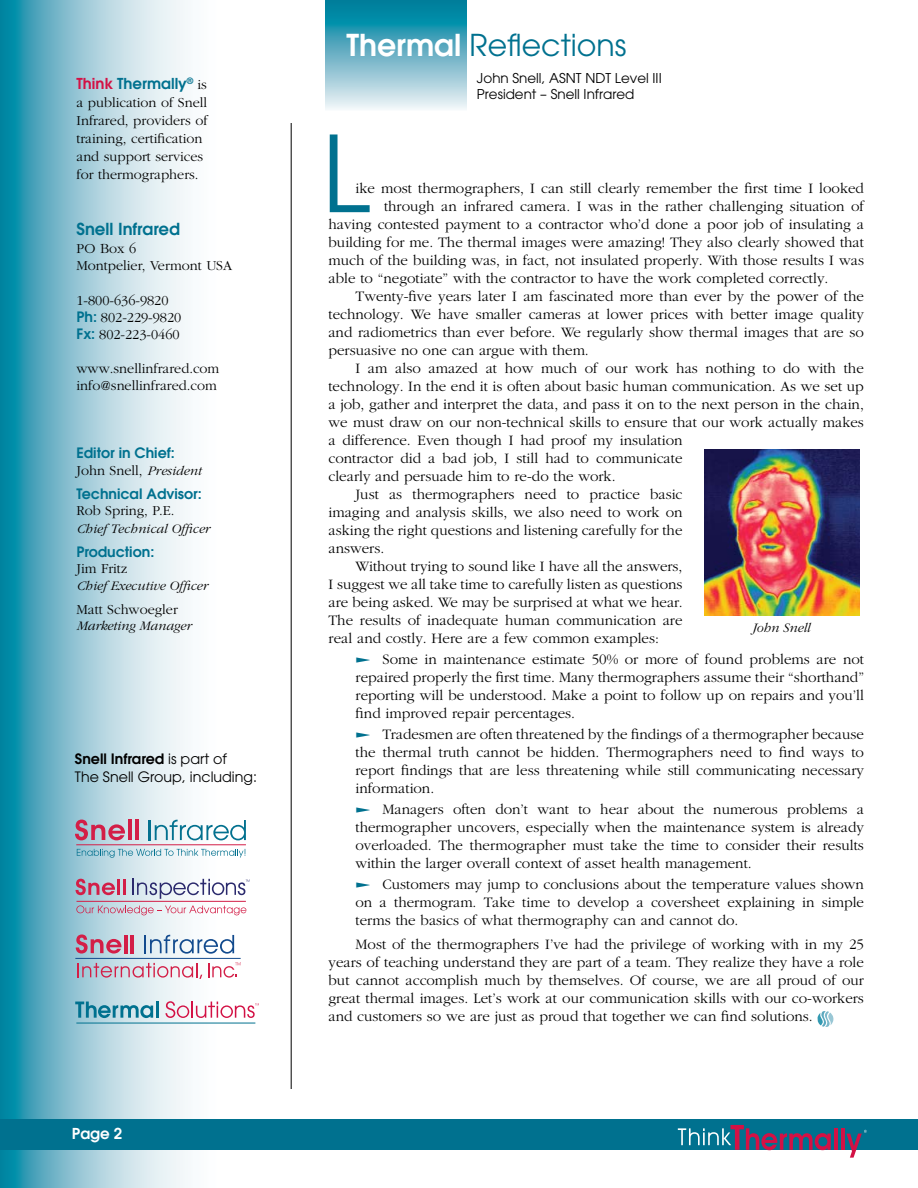
<style>
.page{position:relative;width:918px;height:1188px;background:#fff}
.page>*{position:absolute;margin:0;border:0;box-sizing:border-box;transform-origin:0 0}
.t1{font:105px "Avant Garde";color:#00718f}
.t2{font:30px "Avant Garde";color:#00718f}
.t3{font:600 16.5px "Avant Garde";color:#00718f}
.t4{font:300 15px/18px "Garamond";color:#000;text-align:justify}
.t5{font:600 15px "Avant Garde";color:#00718f}
.t6{font:600 15px "Avant Garde";color:#fff}
.t7{font:300 14.25px/17.1px "Garamond";color:#000}
.t8{font:14.25px/17.1px "Avant Garde";color:#000}
.t9{font:600 14.25px "Avant Garde";color:#00718f}
.t10{font:italic 300 13.5px "Garamond";color:#000}
.t11{font:13.5px/16.2px "Avant Garde";color:#000}
.s1{color:#d31145}
.s2{font-family:"Garamond";font-weight:300;font-size:14.25px;color:#000}
.s3{font-family:"Avant Garde";font-weight:600;color:#00718f}
.s4{font-style:italic;font-size:13.5px}
.s5{font-weight:600}
.s6{font-weight:600;color:#fff}
.s7{font-family:"Directions";font-weight:400;color:#00718f}
</style>
<div class="page">
<svg style="left:0;top:0;width:236px;height:1188px"></svg>
<div style="left:0;top:1120px;width:918px;height:30px;background:#00718f"></div>
<hr style="left:76px;top:1023px;width:179px;height:1px;background:#00718f">
<svg style="left:75px;top:1002px;width:78px;height:16px"></svg>
<hr style="left:156px;top:1002px;width:3px;height:16px;background:#00718f">
<svg style="left:166px;top:1001px;width:93px;height:17px"></svg>
<img style="left:704px;top:449px;width:155px;height:166px">
<svg style="left:326px;top:0;width:140px;height:109px;background:#69b3c6"></svg>
<svg style="left:678px;top:1125px;width:153px;height:25px"></svg>
<hr style="left:834px;top:1128px;width:4px;height:22px;background:#d31145">
<hr style="left:841px;top:1128px;width:4px;height:22px;background:#d31145">
<hr style="left:291px;top:123px;width:1px;height:966px;background:#000">
<svg style="left:846px;top:1130px;width:21px;height:28px"></svg>
<svg style="left:817px;top:1011px;width:17px;height:16px"></svg>
<svg style="left:75px;top:820px;width:171px;height:38px"></svg>
<svg style="left:70px;top:879px;width:180px;height:36px"></svg>
<hr style="left:75px;top:958px;width:166px;height:1px;background:#134b8e">
<svg style="left:78px;top:963px;width:124px;height:16px;background:#d3b9c7"></svg>
<svg style="left:208px;top:962px;width:33px;height:16px"></svg>
<svg style="left:76px;top:934px;width:45px;height:20px"></svg>
<hr style="left:124px;top:935px;width:3px;height:18px;background:#d31e47">
<hr style="left:131px;top:935px;width:3px;height:18px;background:#d31e47">
<svg style="left:144px;top:935px;width:90px;height:19px"></svg>
<p class="t5" style="left:76px;top:74px;width:132px"><span class="s1">Think</span> Thermally<sup>®</sup> <span class="s2">is</span></p>
<p class="t7" style="left:76px;top:94px;width:133px;line-height:18px">a publication of Snell<br>Infrared, providers of training, certification and support services for thermographers.</p>
<p class="t3" style="left:76px;top:218px;width:105px">Snell Infrared</p>
<p class="t7" style="left:76px;top:240px;width:157px">PO Box 6<br>Montpelier, Vermont USA</p>
<p class="t7" style="left:76px;top:292px;width:106px">1-800-636-9820<br><span class="s3">Ph:</span> 802-229-9820<br><span class="s3">Fx:</span> 802-223-0460</p>
<p class="t7" style="left:76px;top:360px;width:144px">www.snellinfrared.com info@snellinfrared.com</p>
<p class="t9" style="left:76px;top:444px;width:100px">Editor in Chief:</p>
<p class="t7" style="left:76px;top:462px;width:126px">John Snell, <span class="s4">President</span></p>
<p class="t9" style="left:76px;top:484px;width:127px">Technical Advisor:</p>
<p class="t7" style="left:76px;top:503px;width:99px">Rob Spring, P.E.</p>
<p class="t10" style="left:76px;top:521px;width:135px">Chief Technical Officer</p>
<p class="t9" style="left:76px;top:542px;width:79px">Production:</p>
<p class="t7" style="left:77px;top:560px;width:53px">Jim Fritz</p>
<p class="t10" style="left:76px;top:579px;width:133px">Chief Executive Officer</p>
<p class="t7" style="left:76px;top:601px;width:103px">Matt Schwoegler</p>
<p class="t10" style="left:76px;top:619px;width:116px">Marketing Manager</p>
<p class="t8" style="left:75px;top:751px;width:184px"><span class="s5">Snell Infrared</span> is part of<br>The Snell Group, including:</p>
<p class="t6" style="left:72px;top:1123px;width:52px">Page 2</p>
<h2 class="t2" style="left:346px;top:27px;width:281px"><span class="s6">Thermal</span> Reflections</h2>
<p class="t11" style="left:477px;top:69px;width:186px">John Snell, ASNT NDT Level III<br>President – Snell Infrared</p>
<h1 class="t1" style="left:321px;top:112px;width:50px">L</h1>
<p class="t4" style="left:355px;top:179px;width:510px">ike most thermographers, I can still clearly remember the first time I looked</p>
<p class="t4" style="left:384px;top:197px;width:482px">through an infrared camera. I was in the rather challenging situation of</p>
<p class="t4" style="left:329px;top:215px;width:537px">having contested payment to a contractor who’d done a poor job of insulating a</p>
<p class="t4" style="left:329px;top:233px;width:537px">building for me. The thermal images were amazing! They also clearly showed that</p>
<p class="t4" style="left:329px;top:251px;width:537px">much of the building was, in fact, not insulated properly. With those results I was</p>
<p class="t4" style="left:329px;top:269px;width:501px">able to “negotiate” with the contractor to have the work completed correctly.</p>
<p class="t4" style="left:356px;top:287px;width:510px">Twenty-five years later I am fascinated more than ever by the power of the</p>
<p class="t4" style="left:329px;top:305px;width:537px">technology. We have smaller cameras at lower prices with better image quality</p>
<p class="t4" style="left:328px;top:323px;width:537px">and radiometrics than ever before. We regularly show thermal images that are so</p>
<p class="t4" style="left:328px;top:341px;width:262px">persuasive no one can argue with them.</p>
<p class="t4" style="left:355px;top:359px;width:510px">I am also amazed at how much of our work has nothing to do with the</p>
<p class="t4" style="left:328px;top:377px;width:537px">technology. In the end it is often about basic human communication. As we set up</p>
<p class="t4" style="left:328px;top:395px;width:537px">a job, gather and interpret the data, and pass it on to the next person in the chain,</p>
<p class="t4" style="left:328px;top:413px;width:537px">we must draw on our non-technical skills to ensure that our work actually makes</p>
<p class="t4" style="left:328px;top:431px;width:356px">a difference. Even though I had proof my insulation</p>
<p class="t4" style="left:329px;top:449px;width:355px">contractor did a bad job, I still had to communicate</p>
<p class="t4" style="left:329px;top:467px;width:289px">clearly and persuade him to re-do the work.</p>
<p class="t4" style="left:356px;top:485px;width:329px">Just as thermographers need to practice basic</p>
<p class="t4" style="left:329px;top:503px;width:356px">imaging and analysis skills, we also need to work on</p>
<p class="t4" style="left:329px;top:521px;width:355px">asking the right questions and listening carefully for the</p>
<p class="t4" style="left:329px;top:539px;width:57px">answers.</p>
<p class="t4" style="left:356px;top:557px;width:329px">Without trying to sound like I have all the answers,</p>
<p class="t4" style="left:329px;top:575px;width:356px">I suggest we all take time to carefully listen as questions</p>
<p class="t4" style="left:329px;top:593px;width:355px">are being asked. We may be surprised at what we hear.</p>
<p class="t4" style="left:329px;top:611px;width:356px">The results of inadequate human communication are</p>
<p class="t4" style="left:329px;top:629px;width:332px">real and costly. Here are a few common examples:</p>
<p class="t4" style="left:355px;top:650px;width:510px"><span class="s7">l</span> Some in maintenance estimate 50% or more of found problems are not repaired properly the first time. Many thermographers assume their “shorthand” reporting will be understood. Make a point to follow up on repairs and you’ll find improved repair percentages.</p>
<p class="t4" style="left:355px;top:725px;width:510px"><span class="s7">l</span> Tradesmen are often threatened by the findings of a thermographer because the thermal truth cannot be hidden. Thermographers need to find ways to report findings that are less threatening while still communicating necessary information.</p>
<p class="t4" style="left:355px;top:800px;width:510px"><span class="s7">l</span> Managers often don’t want to hear about the numerous problems a thermographer uncovers, especially when the maintenance system is already overloaded. The thermographer must take the time to consider their results within the larger overall context of asset health management.</p>
<p class="t4" style="left:355px;top:875px;width:510px"><span class="s7">l</span> Customers may jump to conclusions about the temperature values shown on a thermogram. Take time to develop a coversheet explaining in simple terms the basics of what thermography can and cannot do.</p>
<p class="t4" style="left:328px;top:935px;width:537px;text-indent:27px">Most of the thermographers I’ve had the privilege of working with in my 25 years of teaching understand they are part of a team. They realize they have a role but cannot accomplish much by themselves. Of course, we are all proud of our great thermal images. Let’s work at our communication skills with our co-workers and customers so we are just as proud that together we can find solutions.</p>
<p class="t10" style="left:752px;top:621px;width:59px">John Snell</p>
</div>
